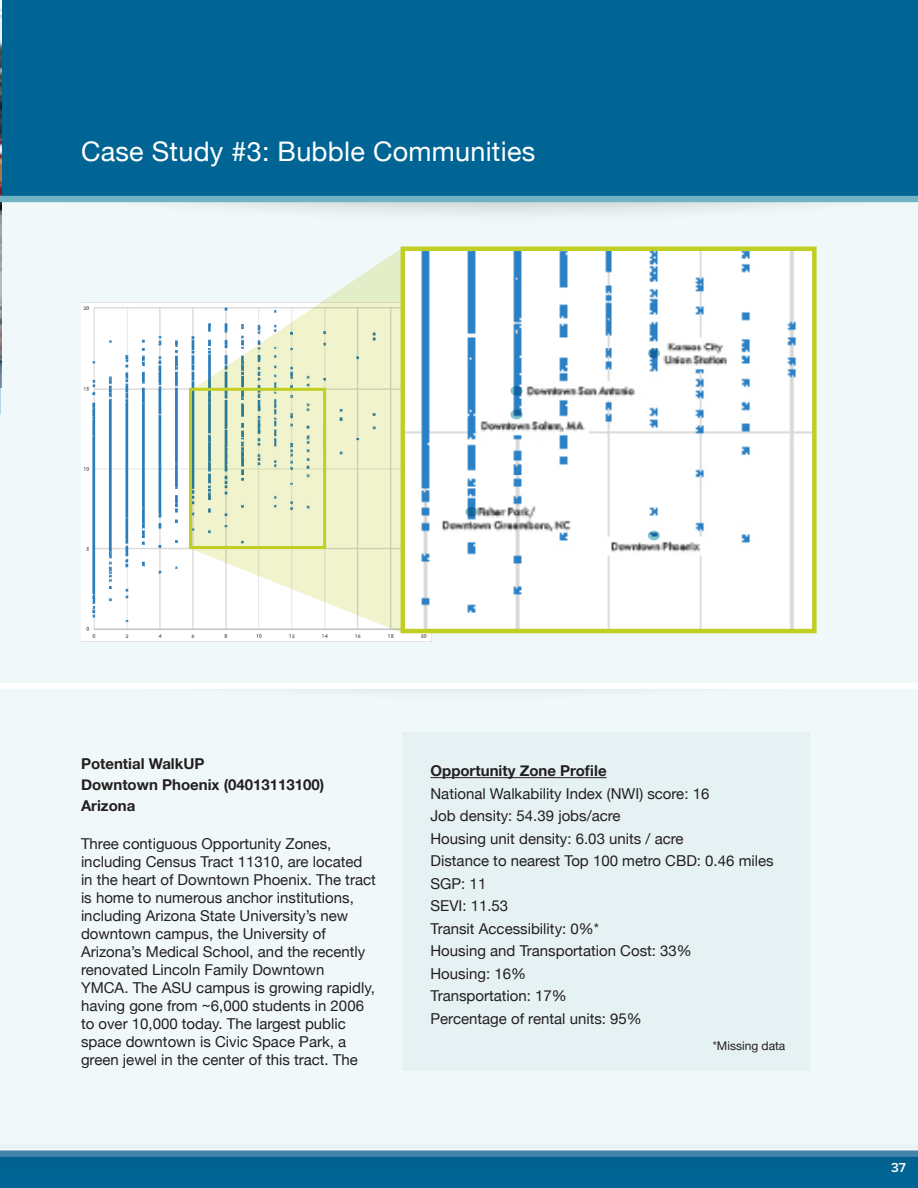
<style>
.page{position:relative;width:918px;height:1188px;background:#fff}
.page>*{position:absolute;margin:0;border:0;box-sizing:border-box;transform-origin:0 0}
.heading_2{font:27px "Helvetica Neue";letter-spacing:.01em;color:#fff}
.t1{font:15px/18px "Helvetica Neue";color:#231f20}
.t2{font:700 15px "Helvetica Neue";color:#231f20}
.t3{font:600 13.5px "Proxima Nova";color:#fff}
.t4{font:12px "Helvetica Neue";color:#231f20}
</style>
<div class="page">
<div style="left:0;top:0;width:918px;height:1149px;background:#f1f8f9"></div>
<div style="left:0;top:0;width:918px;height:196px;background:#006594"></div>
<div style="left:0;top:683px;width:918px;height:6px;background:#fff"></div>
<img style="left:81px;top:303px;width:351px;height:339px">
<svg style="left:190px;top:247px;width:211px;height:386px;fill:#f0f3cc"></svg>
<div style="left:189px;top:388px;width:137px;height:161px;border:3px solid #c1ce23"></div>
<img style="left:406px;top:252px;width:406px;height:376px">
<div style="left:401px;top:247px;width:416px;height:386px;border:4px solid #c1ce23"></div>
<svg style="left:510px;top:410px;width:13px;height:9px"></svg>
<svg style="left:648px;top:531px;width:12px;height:9px"></svg>
<svg style="left:648px;top:348px;width:12px;height:10px"></svg>
<div style="left:403px;top:732px;width:407px;height:339px;background:#e5f1f3"></div>
<hr style="left:430px;top:777px;width:177px;height:1px;background:#231f20">
<svg style="left:510px;top:386px;width:13px;height:10px"></svg>
<svg style="left:465px;top:507px;width:13px;height:10px"></svg>
<img style="left:0;top:0;width:1px;height:388px">
<svg style="left:0;top:358px;width:1px;height:27px"></svg>
<div style="left:0;top:201px;width:918px;height:24px;background:#231f20;opacity:.3"></div>
<div style="left:0;top:196px;width:918px;height:6px;background:#71b3c5"></div>
<div style="left:523px;top:339px;width:76px;height:14px;background:#fff"></div>
<div style="left:0;top:1151px;width:918px;height:37px;background:#006594"></div>
<div style="left:0;top:1139px;width:918px;height:37px;background:#231f20;opacity:.15"></div>
<svg style="left:0;top:1150px;width:918px;height:7px;background:#4e8ab0"></svg>
<p class="heading_2" style="left:81px;top:132px;width:456px">Case Study #3: Bubble Communities</p>
<p class="t2" style="left:81px;top:752px;width:125px">Potential WalkUP</p>
<p class="t2" style="left:81px;top:773px;width:245px">Downtown Phoenix (04013113100)</p>
<p class="t2" style="left:81px;top:794px;width:56px">Arizona</p>
<p class="t1" style="left:81px;top:835px;width:296px">Three contiguous Opportunity Zones, including Census Tract 11310, are located in the heart of Downtown Phoenix. The tract is home to numerous anchor institutions, including Arizona State University’s new downtown campus, the University of Arizona’s Medical School, and the recently renovated Lincoln Family Downtown<br>YMCA. The ASU campus is growing rapidly, having gone from ~6,000 students in 2006 to over 10,000 today. The largest public space downtown is Civic Space Park, a green jewel in the center of this tract. The</p>
<p class="t2" style="left:430px;top:759px;width:178px">Opportunity Zone Profile</p>
<p class="t1" style="left:430px;top:785px;width:280px">National Walkability Index (NWI) score: 16</p>
<p class="t1" style="left:430px;top:808px;width:192px">Job density: 54.39 jobs/acre</p>
<p class="t1" style="left:430px;top:830px;width:255px">Housing unit density: 6.03 units / acre</p>
<p class="t1" style="left:430px;top:853px;width:345px">Distance to nearest Top 100 metro CBD: 0.46 miles</p>
<p class="t1" style="left:430px;top:875px;width:57px">SGP: 11</p>
<p class="t1" style="left:430px;top:898px;width:79px">SEVI: 11.53</p>
<p class="t1" style="left:430px;top:920px;width:170px">Transit Accessibility: 0%*</p>
<p class="t1" style="left:430px;top:943px;width:263px">Housing and Transportation Cost: 33%</p>
<p class="t1" style="left:430px;top:965px;width:97px">Housing: 16%</p>
<p class="t1" style="left:430px;top:988px;width:138px">Transportation: 17%</p>
<p class="t1" style="left:430px;top:1010px;width:213px">Percentage of rental units: 95%</p>
<p class="t4" style="left:713px;top:1038px;width:74px">*Missing data</p>
<p class="t3" style="left:891px;top:1157px;width:16px">37</p>
</div>
